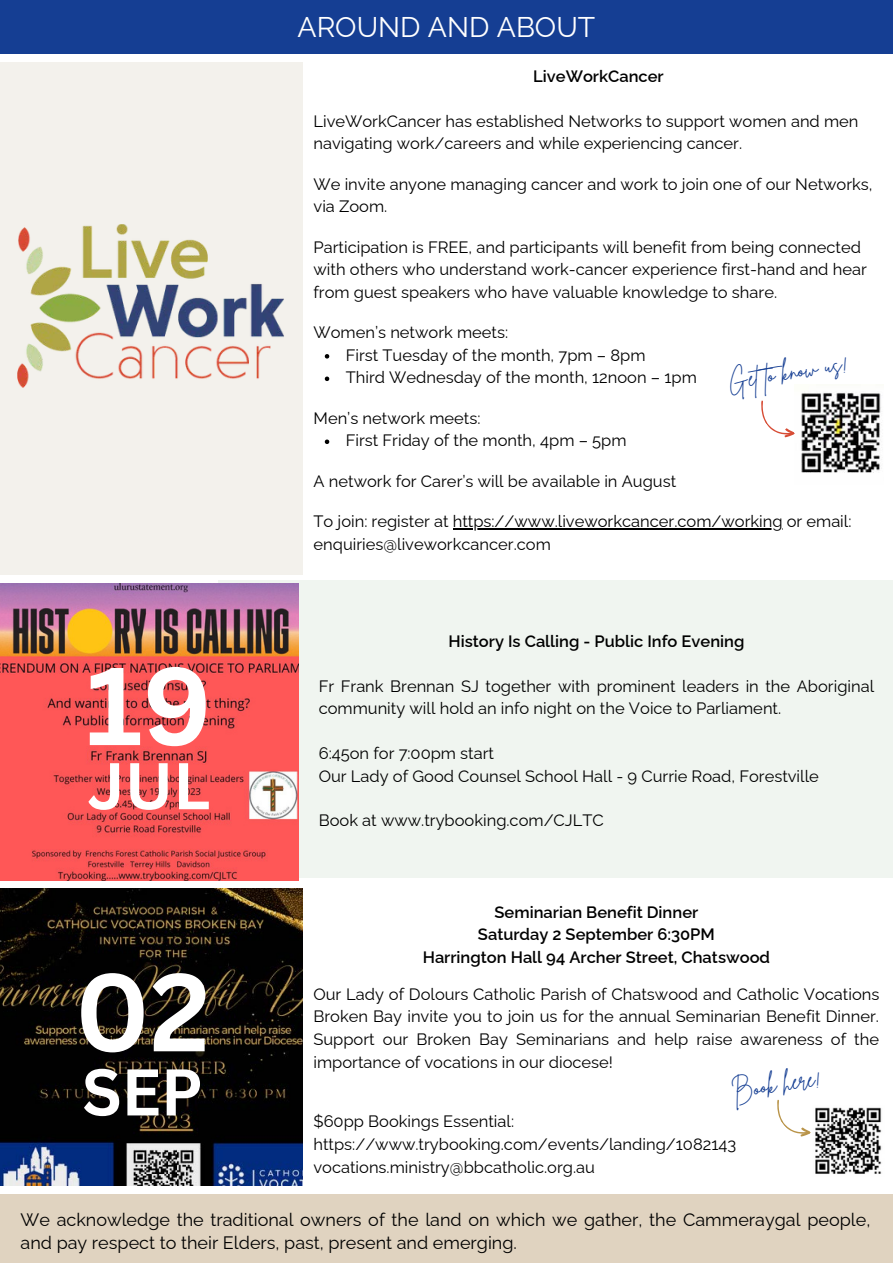
<style>
.page{position:relative;width:893px;height:1264px;background:#fff}
.page>*{position:absolute;margin:0;border:0;box-sizing:border-box;transform-origin:0 0}
.t1{font:700 107.85px "Canva Sans";color:#fff}
.t2{font:700 64.5px "Canva Sans";letter-spacing:-.005em;color:#fff}
.t3{font:28.5px "Raleway";color:#fff}
.t4{font:22.35px "Brittany Signature";color:#153e93}
.t5{font:18px/22.5px "Raleway";color:#000}
.t6{font:16.5px/22.5px "Raleway";color:#000}
.t7{font:600 16.5px "Raleway";color:#000}
</style>
<div class="page">
<div style="left:0;top:0;width:892px;height:53px;background:#153e93"></div>
<div style="left:218px;top:580px;width:674px;height:297px;background:#f0f5f0"></div>
<img style="left:0;top:583px;width:298px;height:297px">
<div style="left:0;top:62px;width:302px;height:512px;background:#f0eee7"></div>
<svg style="left:325px;top:354px;width:4px;height:4px"></svg>
<svg style="left:325px;top:376px;width:4px;height:5px"></svg>
<svg style="left:325px;top:439px;width:4px;height:5px"></svg>
<hr style="left:452px;top:528px;width:330px;height:1px;background:#000">
<img style="left:17px;top:224px;width:267px;height:164px">
<img style="left:801px;top:391px;width:80px;height:82px">
<div style="left:0;top:1194px;width:892px;height:68px;background:#e0d3c0"></div>
<svg style="left:761px;top:400px;width:34px;height:38px"></svg>
<img style="left:0;top:888px;width:302px;height:297px">
<img style="left:815px;top:1107px;width:67px;height:67px">
<svg style="left:777px;top:1099px;width:34px;height:38px"></svg>
<p class="t3" style="left:297px;top:10px;width:299px">AROUND AND ABOUT</p>
<p class="t7" style="left:533px;top:66px;width:132px">LiveWorkCancer</p>
<p class="t6" style="left:313px;top:110px;width:546px">LiveWorkCancer has established Networks to support women and men navigating work/careers and while experiencing cancer.</p>
<p class="t6" style="left:313px;top:173px;width:560px">We invite anyone managing cancer and work to join one of our Networks, via Zoom.</p>
<p class="t6" style="left:313px;top:236px;width:554px">Participation is FREE, and participants will benefit from being connected with others who understand work-cancer experience first-hand and hear from guest speakers who have valuable knowledge to share.</p>
<p class="t6" style="left:313px;top:321px;width:196px">Women’s network meets:</p>
<p class="t6" style="left:346px;top:344px;width:301px">First Tuesday of the month, 7pm – 8pm</p>
<p class="t6" style="left:346px;top:366px;width:352px">Third Wednesday of the month, 12noon – 1pm</p>
<p class="t6" style="left:313px;top:407px;width:168px">Men’s network meets:</p>
<p class="t6" style="left:346px;top:429px;width:282px">First Friday of the month, 4pm – 5pm</p>
<p class="t4" style="left:725px;top:367px;width:123px;rotate:-9deg">Get to know us!</p>
<p class="t1" style="left:86px;top:630px;width:128px">19</p>
<p class="t2" style="left:88px;top:740px;width:124px">JUL</p>
<p class="t6" style="left:313px;top:469px;width:364px">A network for Carer’s will be available in August</p>
<p class="t6" style="left:313px;top:510px;width:539px">To join: register at https://www.liveworkcancer.com/working or email: enquiries@liveworkcancer.com</p>
<p class="t7" style="left:448px;top:631px;width:297px">History Is Calling - Public Info Evening</p>
<p class="t6" style="left:319px;top:674px;width:557px">Fr Frank Brennan SJ together with prominent leaders in the Aboriginal community will hold an info night on the Voice to Parliament.</p>
<p class="t6" style="left:319px;top:742px;width:177px">6:45on for 7:00pm start</p>
<p class="t6" style="left:319px;top:764px;width:501px">Our Lady of Good Counsel School Hall - 9 Currie Road, Forestville</p>
<p class="t6" style="left:319px;top:809px;width:286px">Book at www.trybooking.com/CJLTC</p>
<p class="t7" style="left:494px;top:902px;width:205px">Seminarian Benefit Dinner</p>
<p class="t7" style="left:478px;top:924px;width:238px">Saturday 2 September 6:30PM</p>
<p class="t7" style="left:423px;top:947px;width:349px">Harrington Hall 94 Archer Street, Chatswood</p>
<p class="t6" style="left:313px;top:982px;width:567px;text-align:justify">Our Lady of Dolours Catholic Parish of Chatswood and Catholic Vocations Broken Bay invite you to join us for the annual Seminarian Benefit Dinner.<br>Support our Broken Bay Seminarians and help raise awareness of the importance of vocations in our diocese!</p>
<p class="t1" style="left:75px;top:936px;width:137px">02</p>
<p class="t2" style="left:82px;top:1046px;width:122px">SEP</p>
<p class="t4" style="left:729px;top:1076px;width:91px;rotate:-9deg">Book here!</p>
<p class="t6" style="left:313px;top:1110px;width:424px">$60pp Bookings Essential: https://www.trybooking.com/events/landing/1082143</p>
<p class="t6" style="left:313px;top:1155px;width:283px">vocations.ministry@bbcatholic.org.au</p>
<p class="t5" style="left:21px;top:1208px;width:851px">We acknowledge the traditional owners of the land on which we gather, the Cammeraygal people, and pay respect to their Elders, past, present and emerging.</p>
</div>
